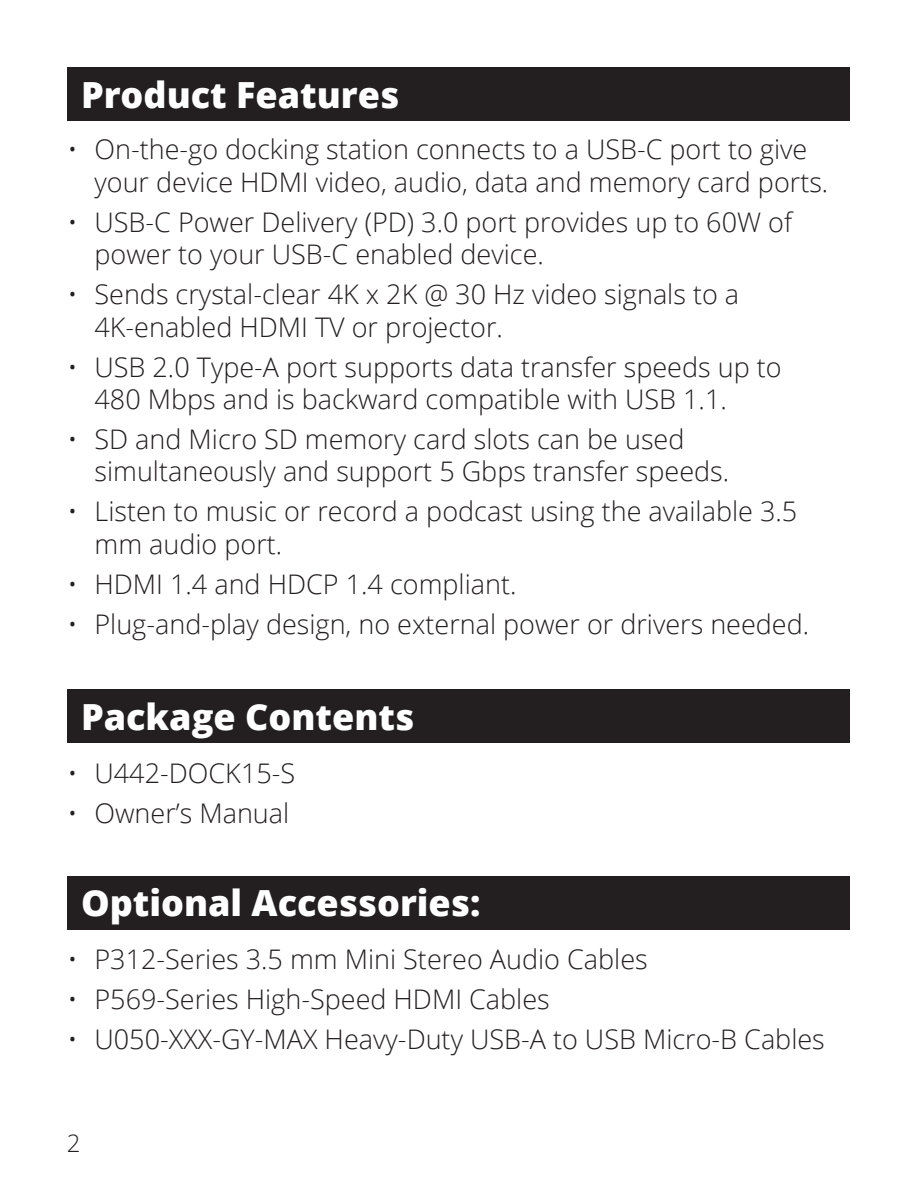
<style>
.page{position:relative;width:918px;height:1188px;background:#fff}
.page>*{position:absolute;margin:0;border:0;box-sizing:border-box;transform-origin:0 0}
.t1{font:800 36px "Open Sans";color:#fff}
.t2{font:300 27px/32.4px "Open Sans";color:#231f20}
.t3{font:300 24px "Open Sans";color:#231f20}
</style>
<div class="page">
<div style="left:68px;top:68px;width:782px;height:54px;background:#231f20"></div>
<div style="left:68px;top:689px;width:782px;height:54px;background:#231f20"></div>
<div style="left:68px;top:876px;width:782px;height:54px;background:#231f20"></div>
<h1 class="t1" style="left:81px;top:68px;width:320px">Product Features</h1>
<p class="t2" style="left:94px;top:133px;width:735px;text-indent:-27px">• On-the-go docking station connects to a USB-C port to give your device HDMI video, audio, data and memory card ports.</p>
<p class="t2" style="left:94px;top:205px;width:699px;text-indent:-27px">• USB-C Power Delivery (PD) 3.0 port provides up to 60W of power to your USB-C enabled device.</p>
<p class="t2" style="left:94px;top:277px;width:646px;text-indent:-27px">• Sends crystal-clear 4K x 2K @ 30 Hz video signals to a<br>4K-enabled HDMI TV or projector.</p>
<p class="t2" style="left:94px;top:350px;width:689px;text-indent:-27px">• USB 2.0 Type-A port supports data transfer speeds up to<br>480 Mbps and is backward compatible with USB 1.1.</p>
<p class="t2" style="left:94px;top:422px;width:636px;text-indent:-27px">• SD and Micro SD memory card slots can be used simultaneously and support 5 Gbps transfer speeds.</p>
<p class="t2" style="left:94px;top:495px;width:704px;text-indent:-27px">• Listen to music or record a podcast using the available 3.5 mm audio port.</p>
<p class="t2" style="left:68px;top:567px;width:451px">• HDMI 1.4 and HDCP 1.4 compliant.</p>
<p class="t2" style="left:68px;top:607px;width:743px">• Plug-and-play design, no external power or drivers needed.</p>
<h1 class="t1" style="left:81px;top:690px;width:335px">Package Contents</h1>
<p class="t2" style="left:68px;top:756px;width:229px">• U442-DOCK15-S</p>
<p class="t2" style="left:68px;top:796px;width:223px">• Owner’s Manual</p>
<h1 class="t1" style="left:81px;top:876px;width:401px">Optional Accessories:</h1>
<p class="t2" style="left:68px;top:943px;width:582px">• P312-Series 3.5 mm Mini Stereo Audio Cables</p>
<p class="t2" style="left:68px;top:983px;width:484px">• P569-Series High-Speed HDMI Cables</p>
<p class="t2" style="left:68px;top:1022px;width:759px">• U050-XXX-GY-MAX Heavy-Duty USB-A to USB Micro-B Cables</p>
<p class="t3" style="left:67px;top:1127px;width:15px">2</p>
</div>
